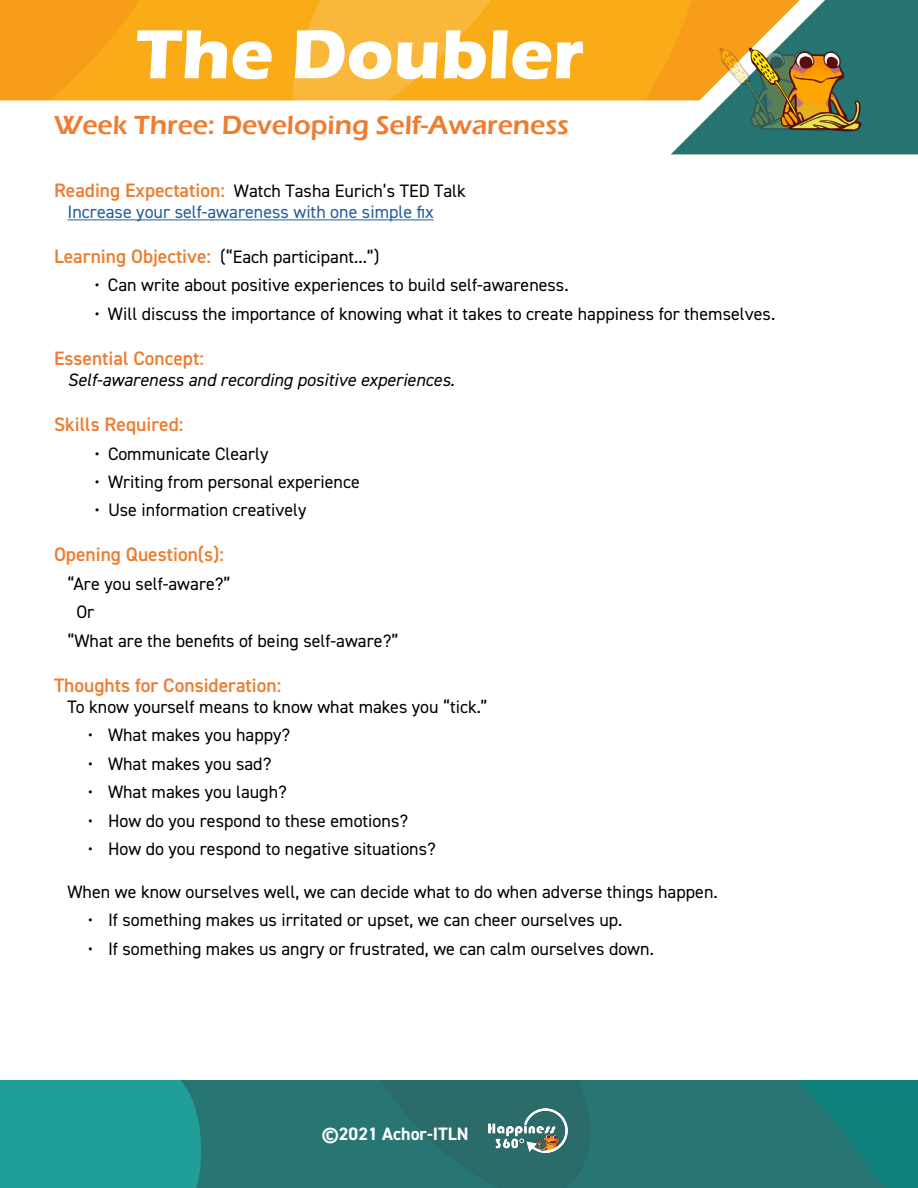
<style>
.page{position:relative;width:918px;height:1188px;background:#fff}
.page>*{position:absolute;margin:0;border:0;box-sizing:border-box;transform-origin:0 0}
.t1{font:700 72px "Eras ITC";color:#fff}
.t2{font:600 27px "Eras ITC";color:#ed7d31}
.t3{font:600 19.5px "DIN2014";color:#ed7d31}
.t4{font:18px "DIN2014";color:#000}
.t5{font:18px/21.6px "DIN2014";color:#215e9e}
.t6{font:italic 18px "DIN2014";color:#000}
.t7{font:700 18px "DIN2014";color:#fff}
.s1{font-weight:600;font-size:19.5px;color:#ed7d31}
.s2{color:#000}
</style>
<div class="page">
<img style="left:0;top:1080px;width:918px;height:108px">
<img style="left:0;top:0;width:671px;height:100px">
<img style="left:671px;top:0;width:247px;height:154px">
<img style="left:489px;top:1108px;width:79px;height:44px">
<img style="left:719px;top:40px;width:143px;height:99px">
<hr style="left:68px;top:219px;width:366px;height:1px;background:#215e9e">
<h1 class="t1" style="left:136px;top:13px;width:450px">The Doubler</h1>
<h2 class="t2" style="left:54px;top:110px;width:517px">Week Three: Developing Self-Awareness</h2>
<p class="t5" style="left:68px;top:179px;width:400px;text-indent:-14px"><span class="s1">Reading Expectation:</span> <span class="s2">Watch Tasha Eurich’s TED Talk<br></span>Increase your self-awareness with one simple fix</p>
<p class="t4" style="left:54px;top:246px;width:327px"><span class="s1">Learning Objective:</span> (“Each participant...”)</p>
<p class="t4" style="left:94px;top:274px;width:476px">• Can write about positive experiences to build self-awareness.</p>
<p class="t4" style="left:94px;top:302px;width:682px">• Will discuss the importance of knowing what it takes to create happiness for themselves.</p>
<p class="t3" style="left:54px;top:345px;width:151px">Essential Concept:</p>
<p class="t6" style="left:68px;top:369px;width:389px">Self-awareness and recording positive experiences.</p>
<p class="t3" style="left:54px;top:412px;width:131px">Skills Required:</p>
<p class="t4" style="left:94px;top:442px;width:175px">• Communicate Clearly</p>
<p class="t4" style="left:94px;top:471px;width:267px">• Writing from personal experience</p>
<p class="t4" style="left:94px;top:499px;width:214px">• Use information creatively</p>
<p class="t3" style="left:54px;top:542px;width:171px">Opening Question(s):</p>
<p class="t4" style="left:68px;top:572px;width:165px">“Are you self-aware?”</p>
<p class="t4" style="left:76px;top:601px;width:19px">Or</p>
<p class="t4" style="left:68px;top:629px;width:332px">“What are the benefits of being self-aware?”</p>
<p class="t3" style="left:54px;top:672px;width:229px">Thoughts for Consideration:</p>
<p class="t4" style="left:68px;top:696px;width:422px">To know yourself means to know what makes you “tick.”</p>
<p class="t4" style="left:88px;top:724px;width:204px">• What makes you happy?</p>
<p class="t4" style="left:88px;top:752px;width:185px">• What makes you sad?</p>
<p class="t4" style="left:88px;top:781px;width:201px">• What makes you laugh?</p>
<p class="t4" style="left:88px;top:809px;width:322px">• How do you respond to these emotions?</p>
<p class="t4" style="left:88px;top:837px;width:350px">• How do you respond to negative situations?</p>
<p class="t4" style="left:68px;top:881px;width:652px">When we know ourselves well, we can decide what to do when adverse things happen.</p>
<p class="t4" style="left:88px;top:909px;width:536px">• If something makes us irritated or upset, we can cheer ourselves up.</p>
<p class="t4" style="left:88px;top:937px;width:568px">• If something makes us angry or frustrated, we can calm ourselves down.</p>
<p class="t7" style="left:322px;top:1122px;width:148px">©2021 Achor-ITLN</p>
</div>
